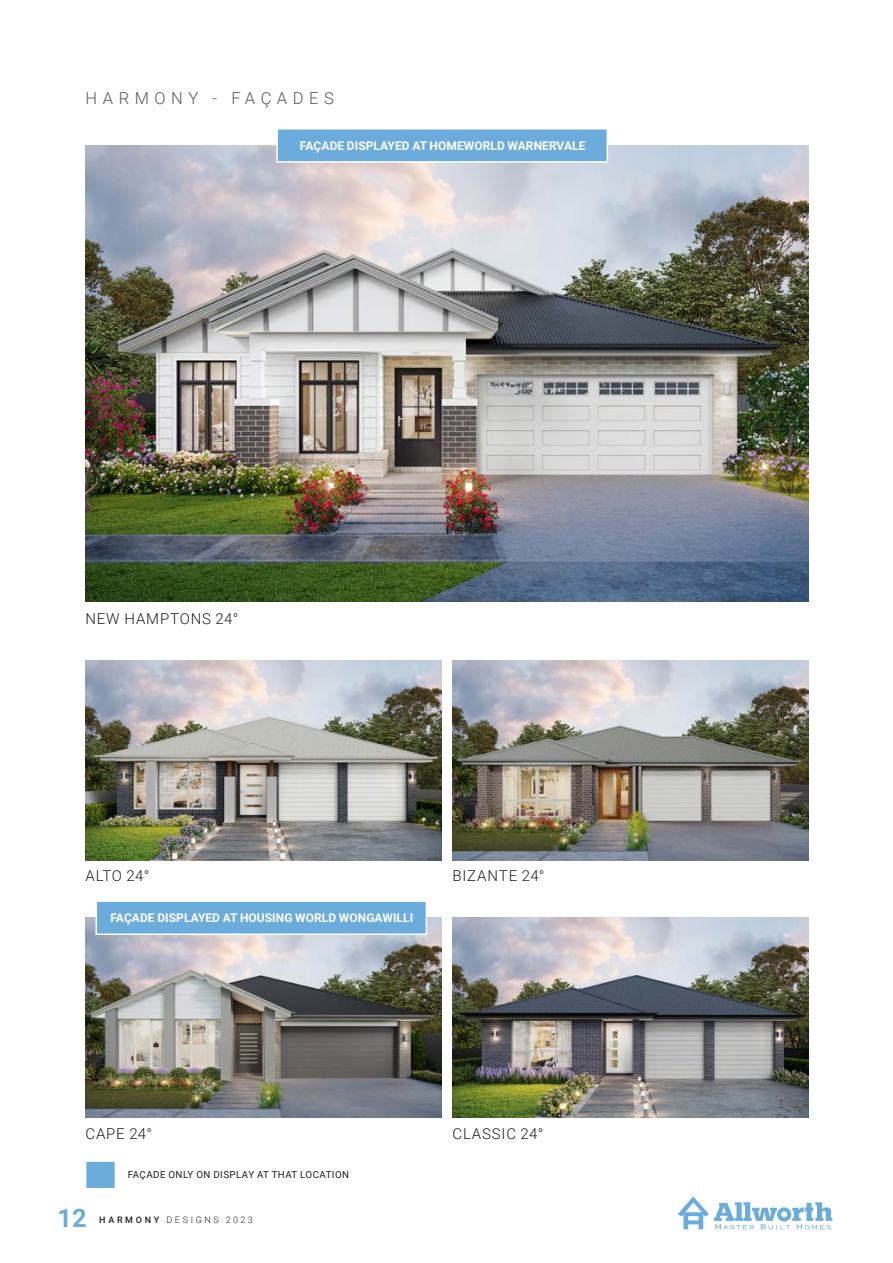
<style>
.page{position:relative;width:893px;height:1263px;background:#fff}
.page>*{position:absolute;margin:0;border:0;box-sizing:border-box;transform-origin:0 0}
.t1{font:700 25.5px "Roboto";color:#6cacdd}
.t2{font:300 16.5px "Roboto";letter-spacing:.335em;color:#57585a}
.t3{font:300 15px "Roboto";letter-spacing:.055em;color:#231f20}
.t4{font:700 12px "Roboto";letter-spacing:.005em;color:#fff}
.t5{font:9.75px "Roboto";letter-spacing:.045em;color:#231f20}
.t6{font:300 9px "Roboto";letter-spacing:.295em;color:#231f20}
.s1{font-weight:500}
</style>
<div class="page">
<svg style="left:678px;top:1196px;width:154px;height:33px"></svg>
<div style="left:85px;top:1160px;width:31px;height:29px;background:#6cacdd;border:2px solid #fff"></div>
<img style="left:452px;top:660px;width:356px;height:200px">
<img style="left:85px;top:145px;width:723px;height:456px">
<img style="left:85px;top:918px;width:356px;height:199px">
<img style="left:452px;top:918px;width:356px;height:199px">
<img style="left:85px;top:660px;width:356px;height:200px">
<div style="left:95px;top:900px;width:332px;height:35px;background:#6cacdd;border:2px solid #fff"></div>
<div style="left:276px;top:128px;width:332px;height:35px;background:#6cacdd;border:2px solid #fff"></div>
<p class="t2" style="left:85px;top:86px;width:250px">HARMONY - FAÇADES</p>
<p class="t4" style="left:300px;top:137px;width:287px">FAÇADE DISPLAYED AT HOMEWORLD WARNERVALE</p>
<p class="t3" style="left:85px;top:608px;width:155px">NEW HAMPTONS 24°</p>
<p class="t3" style="left:85px;top:865px;width:66px">ALTO 24°</p>
<p class="t4" style="left:110px;top:909px;width:304px">FAÇADE DISPLAYED AT HOUSING WORLD WONGAWILLI</p>
<p class="t3" style="left:452px;top:865px;width:94px">BIZANTE 24°</p>
<p class="t3" style="left:85px;top:1123px;width:68px">CAPE 24°</p>
<p class="t3" style="left:452px;top:1123px;width:93px">CLASSIC 24°</p>
<p class="t5" style="left:128px;top:1168px;width:223px">FAÇADE ONLY ON DISPLAY AT THAT LOCATION</p>
<h1 class="t1" style="left:58px;top:1200px;width:31px">12</h1>
<p class="t6" style="left:99px;top:1213px;width:155px"><span class="s1">HARMONY</span> DESIGNS 2023</p>
</div>
